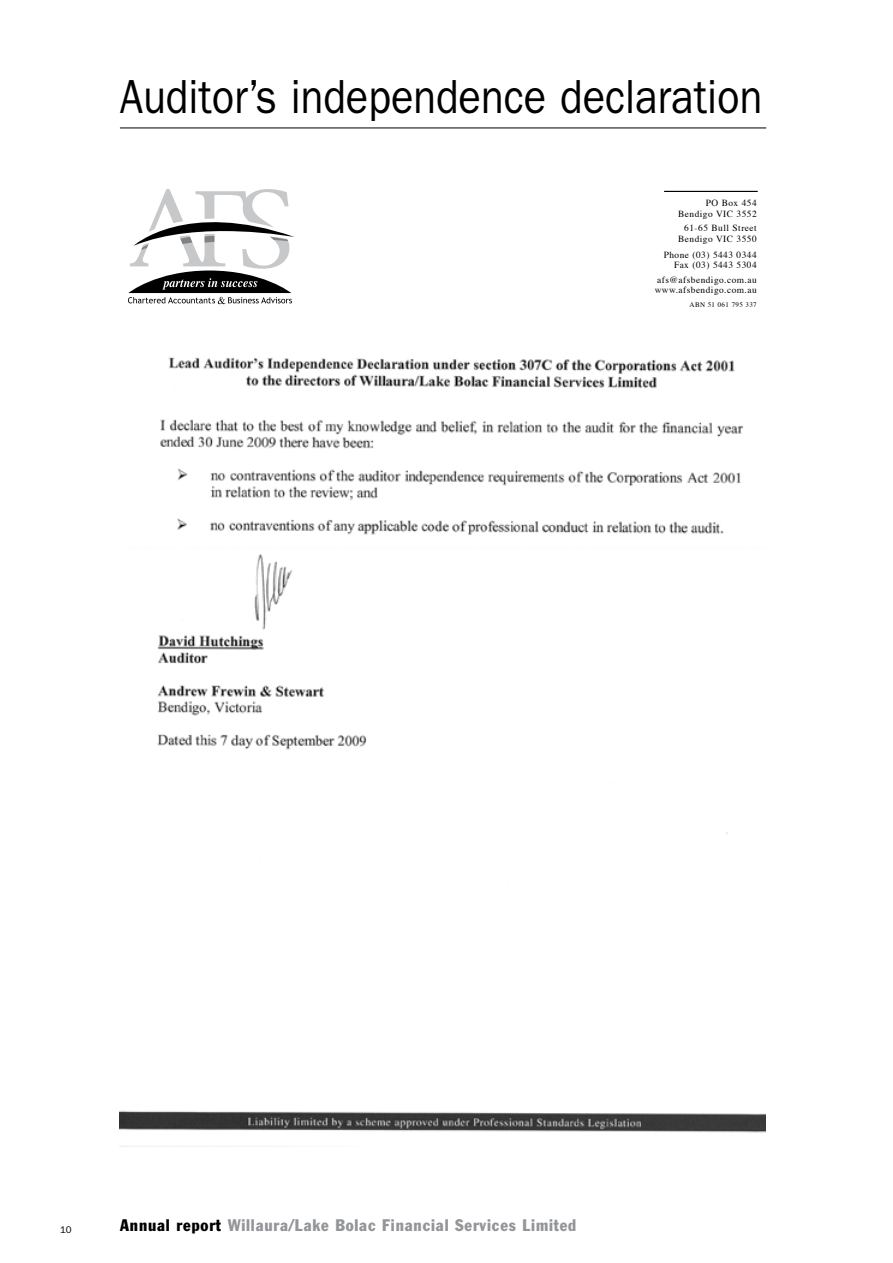
<style>
.page{position:relative;width:893px;height:1263px;background:#fff}
.page>*{position:absolute;margin:0;border:0;box-sizing:border-box;transform-origin:0 0}
.t1{font:48px "Franklin Gothic";color:#000;scale:.87 1}
.t2{font:condensed 16.5px "Franklin Gothic";letter-spacing:.05em;color:#939598}
.t3{font:9.75px "Franklin Gothic";color:#000}
.t4{font:9.3px/10.5px "Times";letter-spacing:.05em;color:#000;text-align:right}
.t5{font:7.05px "Times";letter-spacing:.05em;color:#000}
.s1{color:#000}
</style>
<div class="page">
<hr style="left:120px;top:128px;width:646px;height:1px;background:#000">
<svg style="left:128px;top:189px;width:166px;height:115px"></svg>
<hr style="left:664px;top:191px;width:94px;height:1px;background:#000">
<img style="left:119px;top:357px;width:646px;height:776px">
<div style="left:428px;top:1069px;width:35px;height:37px;background:#fff"></div>
<h1 class="t1" style="left:120px;top:70px;width:740px">Auditor’s independence declaration</h1>
<p class="t4" style="left:678px;top:197px;width:80px">PO Box 454<br>Bendigo VIC 3552</p>
<p class="t4" style="left:678px;top:222px;width:80px">61-65 Bull Street<br>Bendigo VIC 3550</p>
<p class="t4" style="left:664px;top:249px;width:95px">Phone (03) 5443 0344<br>Fax (03) 5443 5304</p>
<p class="t4" style="left:655px;top:273px;width:104px;text-align:left">afs@afsbendigo.com.au www.afsbendigo.com.au</p>
<p class="t5" style="left:690px;top:298px;width:69px">ABN 51 061 795 337</p>
<p class="t3" style="left:60px;top:1224px;width:13px">10</p>
<h2 class="t2" style="left:120px;top:1215px;width:458px"><span class="s1">Annual report</span> Willaura/Lake Bolac Financial Services Limited</h2>
</div>
